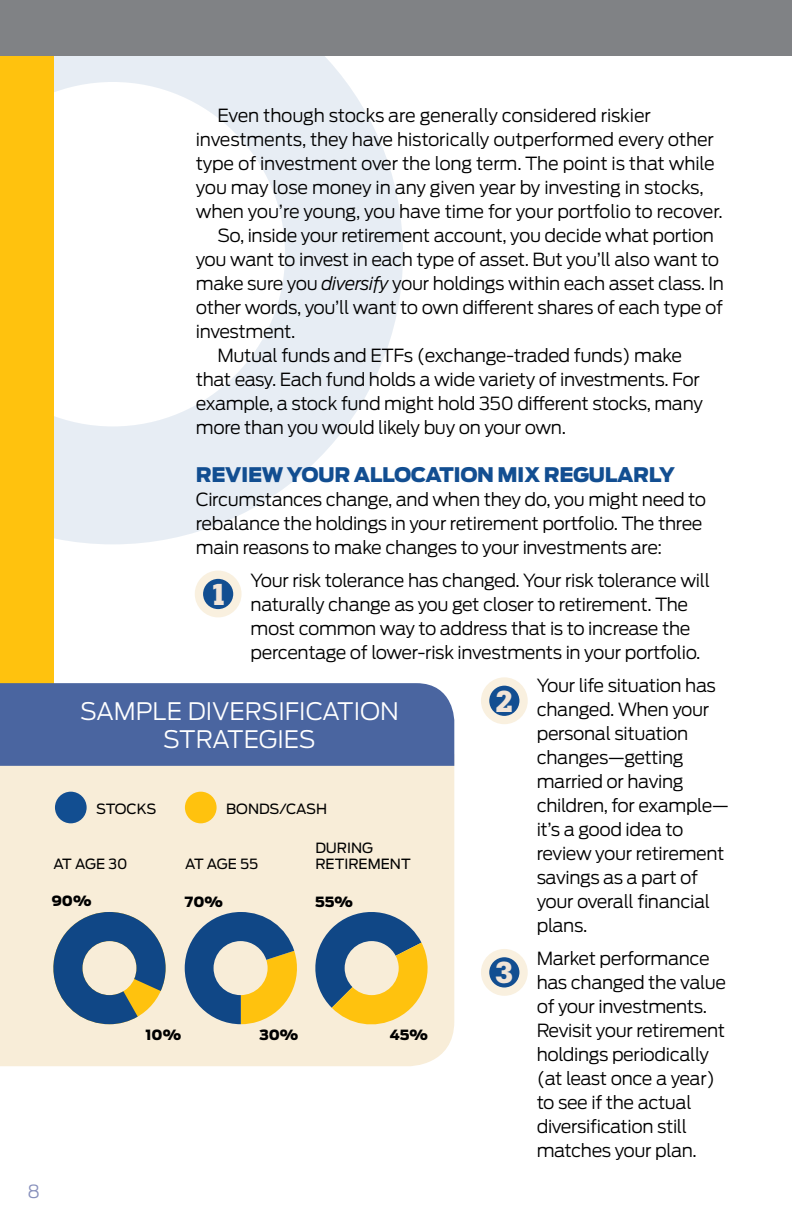
<style>
.page{position:relative;width:792px;height:1224px;background:#fff}
.page>*{position:absolute;margin:0;border:0;box-sizing:border-box;transform-origin:0 0}
.t1{font:700 29.8px "Boton";color:#f1e4d7}
.t2{font:300 24px/28px "Antenna";color:#fff;text-align:center}
.t3{font:900 20px "Antenna";letter-spacing:-.02em;color:#124e91}
.t4{font:300 18px/24px "Antenna";letter-spacing:-.02em;color:#000}
.t5{font:300 18px "Antenna";color:#8790bc}
.t6{font:14px/16.8px "Antenna";color:#000}
.t7{font:900 14px "Antenna";color:#000}
.s1{font-style:italic}
</style>
<div class="page">
<svg style="left:54px;top:55px;width:349px;height:489px"></svg>
<div style="left:0;top:7px;width:54px;height:942px;background:#ffc20e"></div>
<div style="left:0;top:0;width:792px;height:55px;background:#808285"></div>
<svg style="left:485px;top:953px;width:39px;height:39px"></svg>
<div style="left:481px;top:949px;width:47px;height:47px;border:8px solid #f9f0df;border-radius:50%"></div>
<svg style="left:485px;top:682px;width:39px;height:38px"></svg>
<div style="left:481px;top:677px;width:47px;height:47px;border:8px solid #f9f0df;border-radius:50%"></div>
<svg style="left:199px;top:575px;width:38px;height:38px"></svg>
<div style="left:195px;top:571px;width:47px;height:46px;border:8px solid #f9f0df;border-radius:50%"></div>
<div style="left:0;top:766px;width:454px;height:300px;background:#f8edd8"></div>
<div style="left:0;top:683px;width:454px;height:83px;background:#4a65a0"></div>
<svg style="left:185px;top:912px;width:119px;height:112px;background:#9ca394"></svg>
<svg style="left:310px;top:912px;width:118px;height:112px;background:#b0ad89"></svg>
<svg style="left:53px;top:912px;width:113px;height:112px;background:#7a909e"></svg>
<div style="left:55px;top:792px;width:32px;height:31px;background:#124e91;border-radius:50%"></div>
<div style="left:185px;top:792px;width:32px;height:31px;background:#ffc20e;border-radius:50%"></div>
<p class="t5" style="left:27px;top:1181px;width:14px">8</p>
<p class="t4" style="left:217px;top:104px;width:435px">Even though stocks are generally considered riskier</p>
<p class="t4" style="left:196px;top:128px;width:520px">investments, they have historically outperformed every other</p>
<p class="t4" style="left:196px;top:152px;width:520px">type of investment over the long term. The point is that while</p>
<p class="t4" style="left:196px;top:176px;width:509px">you may lose money in any given year by investing in stocks,</p>
<p class="t4" style="left:196px;top:200px;width:529px">when you’re young, you have time for your portfolio to recover.</p>
<p class="t4" style="left:217px;top:224px;width:498px">So, inside your retirement account, you decide what portion</p>
<p class="t4" style="left:196px;top:248px;width:525px">you want to invest in each type of asset. But you’ll also want to</p>
<p class="t4" style="left:196px;top:272px;width:530px">make sure you <span class="s1">diversify</span> your holdings within each asset class. In</p>
<p class="t4" style="left:196px;top:296px;width:529px">other words, you’ll want to own different shares of each type of</p>
<p class="t4" style="left:196px;top:320px;width:101px">investment.</p>
<p class="t4" style="left:217px;top:344px;width:466px">Mutual funds and ETFs (exchange-traded funds) make</p>
<p class="t4" style="left:196px;top:368px;width:506px">that easy. Each fund holds a wide variety of investments. For</p>
<p class="t4" style="left:196px;top:392px;width:509px">example, a stock fund might hold 350 different stocks, many</p>
<p class="t4" style="left:196px;top:416px;width:372px">more than you would likely buy on your own.</p>
<p class="t3" style="left:196px;top:463px;width:481px">REVIEW YOUR ALLOCATION MIX REGULARLY</p>
<p class="t4" style="left:196px;top:488px;width:512px">Circumstances change, and when they do, you might need to rebalance the holdings in your retirement portfolio. The three main reasons to make changes to your investments are:</p>
<p class="t4" style="left:251px;top:569px;width:461px">Your risk tolerance has changed. Your risk tolerance will naturally change as you get closer to retirement. The most common way to address that is to increase the percentage of lower-risk investments in your portfolio.</p>
<p class="t4" style="left:537px;top:674px;width:193px">Your life situation has changed. When your personal situation changes—getting married or having children, for example— it’s a good idea to review your retirement savings as a part of your overall financial plans.</p>
<p class="t4" style="left:537px;top:947px;width:191px">Market performance has changed the value of your investments.<br>Revisit your retirement holdings periodically (at least once a year) to see if the actual diversification still matches your plan.</p>
<h1 class="t1" style="left:209px;top:577px;width:20px">1</h1>
<h1 class="t1" style="left:495px;top:684px;width:20px">2</h1>
<h2 class="t2" style="left:80px;top:697px;width:320px">SAMPLE DIVERSIFICATION<br>STRATEGIES</h2>
<p class="t6" style="left:96px;top:801px;width:62px">STOCKS</p>
<p class="t6" style="left:226px;top:801px;width:102px">BONDS/CASH</p>
<p class="t6" style="left:315px;top:839px;width:97px">DURING<br>RETIREMENT</p>
<p class="t6" style="left:53px;top:855px;width:76px">AT AGE 30</p>
<p class="t6" style="left:185px;top:855px;width:75px">AT AGE 55</p>
<p class="t7" style="left:51px;top:893px;width:42px">90%</p>
<p class="t7" style="left:185px;top:893px;width:40px">70%</p>
<p class="t7" style="left:315px;top:893px;width:39px">55%</p>
<h1 class="t1" style="left:495px;top:955px;width:20px">3</h1>
<p class="t7" style="left:145px;top:1026px;width:37px">10%</p>
<p class="t7" style="left:259px;top:1026px;width:40px">30%</p>
<p class="t7" style="left:390px;top:1026px;width:39px">45%</p>
</div>
